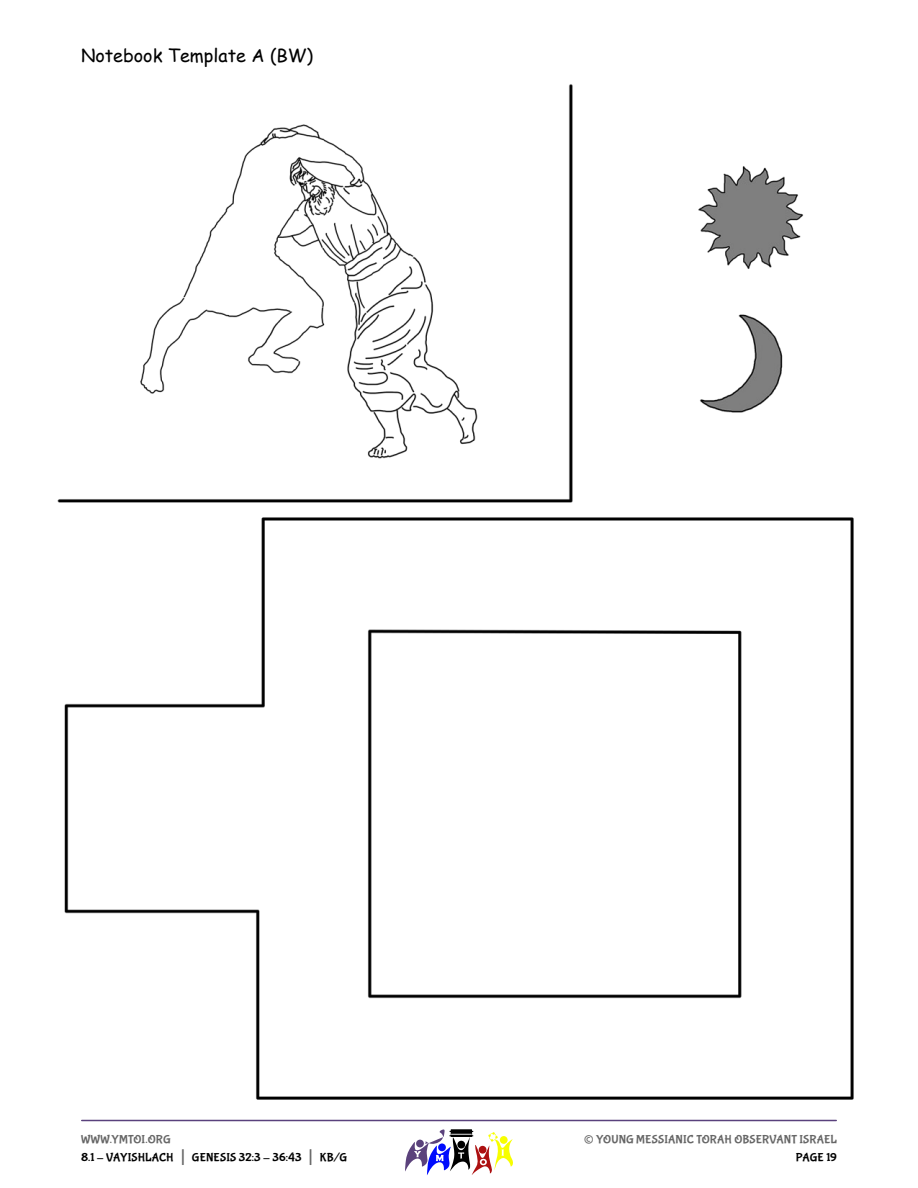
<style>
.page{position:relative;width:918px;height:1188px;background:#fff}
.page>*{position:absolute;margin:0;border:0;box-sizing:border-box;transform-origin:0 0}
.t1{font:27px "Bubblegum Sans";color:#666}
.t2{font:18px "Comic Sans MS";color:#000}
.t3{font:12px/18px "Bubblegum Sans";letter-spacing:.01em;color:#000}
.t4{font:12px "Bubblegum Sans";letter-spacing:.01em;color:#666}
.s1{color:#666}
.s2{font-size:21px;color:#666}
</style>
<div class="page">
<hr style="left:82px;top:1120px;width:754px;height:1px;background:#59417c">
<svg style="left:405px;top:1129px;width:108px;height:46px"></svg>
<img style="left:57px;top:84px;width:797px;height:1016px">
<h2 class="t2" style="left:81px;top:47px;width:234px">Notebook Template A (BW)</h2>
<p class="t3" style="left:81px;top:1130px;width:268px"><span class="s1">WWW.YMTOI.ORG<br></span>8.1 - VAYISHLACH <span class="s2">|</span> GENESIS 32:3 - 36:43 <span class="s2">|</span> KB/G</p>
<h1 class="t1" style="left:584px;top:1122px;width:12px">©</h1>
<p class="t4" style="left:596px;top:1132px;width:242px">YOUNG MESSIANIC TORAH OBSERVANT ISRAEL</p>
<p class="t3" style="left:796px;top:1148px;width:43px">PAGE 19</p>
</div>
